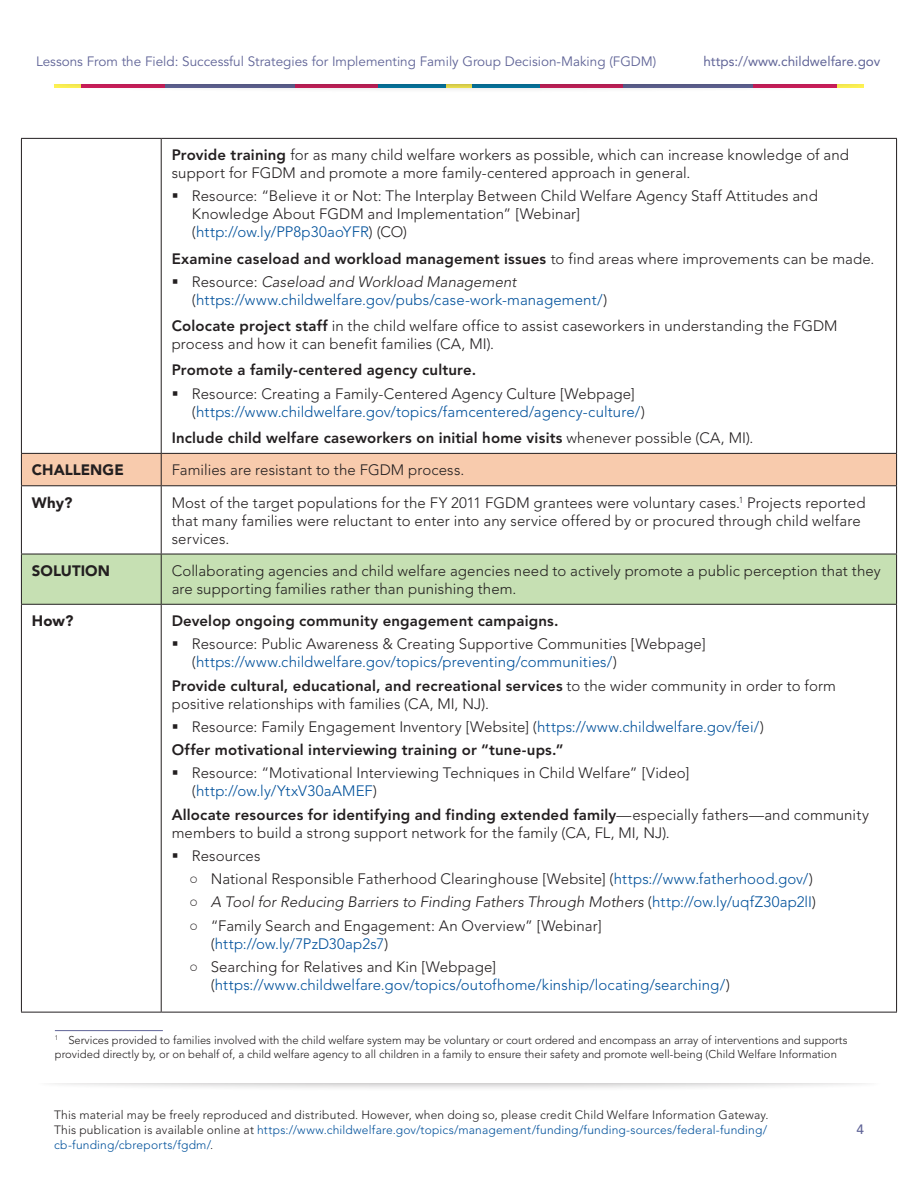
<style>
.page{position:relative;width:918px;height:1188px;background:#fff}
.page>*{position:absolute;margin:0;border:0;box-sizing:border-box;transform-origin:0 0}
.t1{font:300 15px/18px "Avenir";letter-spacing:.005em;color:#231f20}
.t2{font:300 15px/18px "Avenir";letter-spacing:.005em;color:#01519b}
.t3{font:800 15px "Avenir";letter-spacing:.01em;color:#231f20}
.t4{font:italic 300 15px "Avenir";letter-spacing:.005em;color:#231f20}
.t5{font:900 15px "Avenir";letter-spacing:.005em;color:#231f20}
.t6{font:13.5px "Avenir";color:#606497}
.t7{font:13.5px "Avenir";color:#606497}
.t8{font:500 13.5px "Avenir";color:#606497}
.t9{font:300 12px/15px "Avenir";letter-spacing:.015em;color:#231f20}
.t10{font:300 11.25px/13.5px "Avenir";color:#231f20}
.s1{font-weight:800}
.s2{color:#01519b}
.s3{font-weight:300}
.s4{color:#231f20}
.s5{font-style:italic;color:#231f20}
.s6{font-family:"Arial Narrow";font-weight:400}
.s7{font-family:"Arial Narrow";font-weight:400;font-style:normal}
.s8{font-style:normal}
.s9{font-style:normal;color:#01519b}
.s10{font-family:"Arial Narrow";font-weight:400;color:#231f20}
</style>
<div class="page">
<div style="left:34px;top:1065px;width:850px;height:27px;background:#231f20;opacity:.4"></div>
<div style="left:0;top:1058px;width:918px;height:25px;background:#fff"></div>
<div style="left:47px;top:66px;width:824px;height:27px;background:#231f20;opacity:.4"></div>
<div style="left:38px;top:58px;width:842px;height:25px;background:#fff"></div>
<div style="left:22px;top:454px;width:874px;height:31px;background:#f8cbad"></div>
<div style="left:22px;top:555px;width:874px;height:49px;background:#c6e0b3"></div>
<hr style="left:21px;top:486px;width:1px;height:68px;background:#231f20">
<hr style="left:161px;top:486px;width:1px;height:68px;background:#231f20">
<hr style="left:896px;top:486px;width:1px;height:68px;background:#231f20">
<hr style="left:21px;top:454px;width:1px;height:31px;background:#231f20">
<hr style="left:21px;top:485px;width:140px;height:1px;background:#231f20">
<hr style="left:161px;top:454px;width:1px;height:31px;background:#231f20">
<hr style="left:896px;top:454px;width:1px;height:31px;background:#231f20">
<hr style="left:161px;top:485px;width:736px;height:1px;background:#231f20">
<hr style="left:21px;top:554px;width:140px;height:1px;background:#231f20">
<hr style="left:21px;top:554px;width:1px;height:50px;background:#231f20">
<hr style="left:161px;top:554px;width:736px;height:1px;background:#231f20">
<hr style="left:161px;top:554px;width:1px;height:50px;background:#231f20">
<hr style="left:896px;top:554px;width:1px;height:50px;background:#231f20">
<hr style="left:21px;top:139px;width:1px;height:314px;background:#231f20">
<hr style="left:21px;top:138px;width:140px;height:1px;background:#231f20">
<hr style="left:21px;top:453px;width:140px;height:1px;background:#231f20">
<hr style="left:161px;top:139px;width:1px;height:314px;background:#231f20">
<hr style="left:161px;top:138px;width:736px;height:1px;background:#231f20">
<hr style="left:896px;top:139px;width:1px;height:314px;background:#231f20">
<hr style="left:161px;top:453px;width:736px;height:1px;background:#231f20">
<hr style="left:21px;top:605px;width:1px;height:407px;background:#231f20">
<hr style="left:21px;top:604px;width:140px;height:1px;background:#231f20">
<hr style="left:21px;top:1012px;width:140px;height:1px;background:#231f20">
<hr style="left:161px;top:605px;width:1px;height:407px;background:#231f20">
<hr style="left:161px;top:604px;width:736px;height:1px;background:#231f20">
<hr style="left:896px;top:605px;width:1px;height:407px;background:#231f20">
<hr style="left:161px;top:1012px;width:736px;height:1px;background:#231f20">
<hr style="left:55px;top:1030px;width:108px;height:1px;background:#606497">
<p class="t6" style="left:36px;top:53px;width:622px">Lessons From the Field: Successful Strategies for Implementing Family Group Decision-Making (FGDM)</p>
<p class="t7" style="left:703px;top:53px;width:179px">https://www.childwelfare.gov</p>
<p class="t1" style="left:172px;top:146px;width:679px"><span class="s1">Provide training</span> for as many child welfare workers as possible, which can increase knowledge of and support for FGDM and promote a more family-centered approach in general.</p>
<p class="t1" style="left:192px;top:187px;width:627px">Resource: “Believe it or Not: The Interplay Between Child Welfare Agency Staff Attitudes and<br>Knowledge About FGDM and Implementation” [Webinar]<br>(<span class="s2">http://ow.ly/PP8p30aoYFR</span>) (CO)</p>
<p class="t3" style="left:172px;top:250px;width:704px">Examine caseload and workload management issues <span class="s3">to find areas where improvements can be made.</span></p>
<p class="t2" style="left:192px;top:273px;width:417px"><span class="s4">Resource:</span> <span class="s5">Caseload and Workload Management </span><span class="s4">(</span>https://www.childwelfare.gov/pubs/case-work-management/<span class="s4">)</span></p>
<p class="t1" style="left:172px;top:317px;width:667px"><span class="s1">Colocate project staff</span> in the child welfare office to assist caseworkers in understanding the FGDM process and how it can benefit families (CA, MI).</p>
<p class="t3" style="left:172px;top:361px;width:306px">Promote a family-centered agency culture.</p>
<p class="t2" style="left:192px;top:385px;width:454px"><span class="s4">Resource: Creating a Family-Centered Agency Culture [Webpage] (</span>https://www.childwelfare.gov/topics/famcentered/agency-culture/<span class="s4">)</span></p>
<p class="t3" style="left:172px;top:429px;width:583px">Include child welfare caseworkers on initial home visits <span class="s3">whenever possible (CA, MI).</span></p>
<p class="t5" style="left:32px;top:461px;width:93px">CHALLENGE</p>
<p class="t1" style="left:172px;top:461px;width:294px">Families are resistant to the FGDM process.</p>
<p class="t5" style="left:32px;top:493px;width:42px">Why?</p>
<p class="t1" style="left:172px;top:493px;width:695px">Most of the target populations for the FY 2011 FGDM grantees were voluntary cases.<sup>1</sup> Projects reported that many families were reluctant to enter into any service offered by or procured through child welfare services.</p>
<p class="t5" style="left:32px;top:562px;width:80px">SOLUTION</p>
<p class="t1" style="left:172px;top:562px;width:711px">Collaborating agencies and child welfare agencies need to actively promote a public perception that they are supporting families rather than punishing them.</p>
<p class="t5" style="left:32px;top:612px;width:43px">How?</p>
<p class="t3" style="left:172px;top:612px;width:388px">Develop ongoing community engagement campaigns.</p>
<p class="t1" style="left:192px;top:635px;width:515px">Resource: Public Awareness &amp; Creating Supportive Communities [Webpage] (<span class="s2">https://www.childwelfare.gov/topics/preventing/communities/</span>)</p>
<p class="t1" style="left:172px;top:676px;width:666px"><span class="s1">Provide cultural, educational, and recreational services</span> to the wider community in order to form positive relationships with families (CA, MI, NJ).</p>
<p class="t1" style="left:192px;top:718px;width:573px">Resource: Family Engagement Inventory [Website] (<span class="s2">https://www.childwelfare.gov/fei/</span>)</p>
<p class="t3" style="left:172px;top:741px;width:393px">Offer motivational interviewing training or “tune-ups.”</p>
<p class="t1" style="left:192px;top:764px;width:499px">Resource: “Motivational Interviewing Techniques in Child Welfare” [Video] (<span class="s2">http://ow.ly/YtxV30aAMEF</span>)</p>
<p class="t1" style="left:172px;top:805px;width:699px"><span class="s1">Allocate resources for identifying and finding extended family</span>—especially fathers—and community members to build a strong support network for the family (CA, FL, MI, NJ).</p>
<p class="t1" style="left:192px;top:847px;width:70px">Resources</p>
<p class="t1" style="left:190px;top:870px;width:624px"><span class="s6">○</span> National Responsible Fatherhood Clearinghouse [Website] (<span class="s2">https://www.fatherhood.gov/</span>)</p>
<p class="t4" style="left:190px;top:893px;width:627px"><span class="s7">○</span> A Tool for Reducing Barriers to Finding Fathers Through Mothers <span class="s8">(</span><span class="s9">http://ow.ly/uqfZ30ap2lI</span><span class="s8">)</span></p>
<p class="t1" style="left:211px;top:916px;width:392px;text-indent:-20px"><span class="s6">○</span> “Family Search and Engagement: An Overview” [Webinar] (<span class="s2">http://ow.ly/7PzD30ap2s7</span>)</p>
<p class="t2" style="left:211px;top:958px;width:521px;text-indent:-20px"><span class="s10">○</span> <span class="s4">Searching for Relatives and Kin [Webpage] (</span>https://www.childwelfare.gov/topics/outofhome/kinship/locating/searching/<span class="s4">)</span></p>
<p class="t10" style="left:55px;top:1034px;width:794px"><sup>1</sup> Services provided to families involved with the child welfare system may be voluntary or court ordered and encompass an array of interventions and supports provided directly by, or on behalf of, a child welfare agency to all children in a family to ensure their safety and promote well-being (Child Welfare Information</p>
<p class="t9" style="left:54px;top:1107px;width:716px">This material may be freely reproduced and distributed. However, when doing so, please credit Child Welfare Information Gateway.<br>This publication is available online at <span class="s2">https://www.childwelfare.gov/topics/management/funding/funding-sources/federal-funding/ cb-funding/cbreports/fgdm/</span>.</p>
<p class="t8" style="left:857px;top:1122px;width:9px">4</p>
</div>
